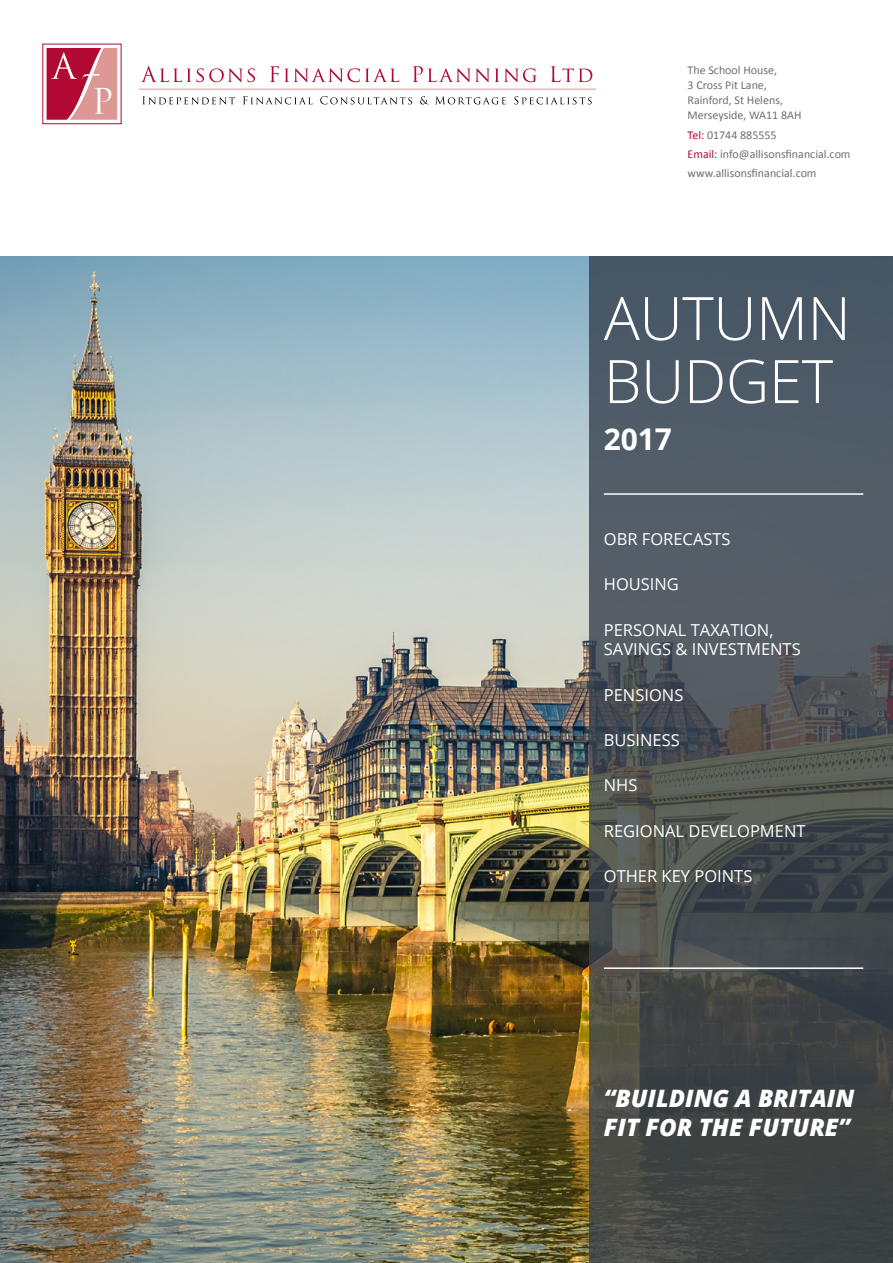
<style>
.page{position:relative;width:893px;height:1263px;background:#fff}
.page>*{position:absolute;margin:0;border:0;box-sizing:border-box;transform-origin:0 0}
.t1{font:300 60px/63px "Open Sans";letter-spacing:-.005em;color:#fff}
.t2{font:700 30px "Open Sans";color:#fff}
.t3{font:italic 800 24px/28.8px "Open Sans";color:#fff}
.t4{font:16.5px/19.8px "Open Sans";color:#fff}
.t5{font:12px/15px "Calibri";color:#706f6f}
.s1{color:#b10932}
</style>
<div class="page">
<img style="left:0;top:257px;width:590px;height:1006px">
<svg style="left:590px;top:257px;width:303px;height:1006px;background:#495155"></svg>
<hr style="left:604px;top:493px;width:259px;height:2px;background:#fff">
<hr style="left:604px;top:967px;width:259px;height:2px;background:#fff">
<svg style="left:141px;top:66px;width:114px;height:16px"></svg>
<svg style="left:270px;top:66px;width:129px;height:16px"></svg>
<svg style="left:413px;top:66px;width:124px;height:16px"></svg>
<svg style="left:551px;top:66px;width:41px;height:16px"></svg>
<hr style="left:139px;top:89px;width:457px;height:1px;background:#dd9794">
<svg style="left:47px;top:48px;width:70px;height:72px;background:#c9596d"></svg>
<svg style="left:143px;top:96px;width:92px;height:8px"></svg>
<svg style="left:243px;top:96px;width:70px;height:8px"></svg>
<svg style="left:320px;top:96px;width:92px;height:8px"></svg>
<svg style="left:420px;top:96px;width:8px;height:8px"></svg>
<svg style="left:435px;top:96px;width:71px;height:8px"></svg>
<svg style="left:514px;top:96px;width:78px;height:8px"></svg>
<p class="t5" style="left:688px;top:63px;width:116px">The School House,<br>3 Cross Pit Lane,<br>Rainford, St Helens,<br>Merseyside, WA11 8AH</p>
<p class="t5" style="left:688px;top:125px;width:164px;line-height:19.2px"><span class="s1">Tel:</span> 01744 885555<br><span class="s1">Email:</span> info@allisonsfinancial.com www.allisonsfinancial.com</p>
<h1 class="t1" style="left:604px;top:285px;width:248px">AUTUMN<br>BUDGET</h1>
<h2 class="t2" style="left:604px;top:417px;width:69px">2017</h2>
<h3 class="t4" style="left:604px;top:529px;width:128px">OBR FORECASTS</h3>
<h3 class="t4" style="left:604px;top:574px;width:77px">HOUSING</h3>
<h3 class="t4" style="left:604px;top:619px;width:198px">PERSONAL TAXATION,<br>SAVINGS &amp; INVESTMENTS</h3>
<h3 class="t4" style="left:604px;top:684px;width:81px">PENSIONS</h3>
<h3 class="t4" style="left:604px;top:730px;width:78px">BUSINESS</h3>
<h3 class="t4" style="left:604px;top:775px;width:35px">NHS</h3>
<h3 class="t4" style="left:604px;top:820px;width:203px">REGIONAL DEVELOPMENT</h3>
<h3 class="t4" style="left:604px;top:865px;width:150px">OTHER KEY POINTS</h3>
<h3 class="t3" style="left:604px;top:1083px;width:252px">“BUILDING A BRITAIN<br>FIT FOR THE FUTURE”</h3>
</div>
